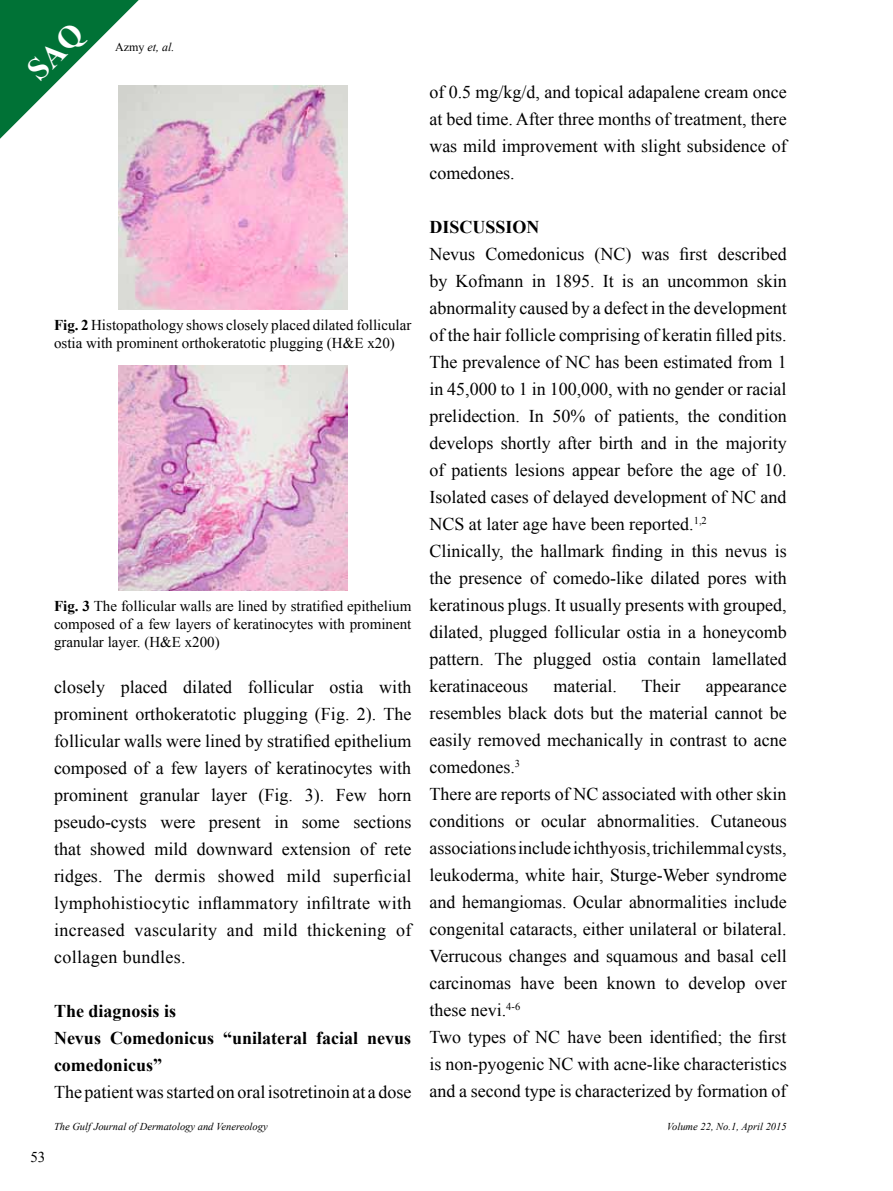
<style>
.page{position:relative;width:893px;height:1191px;background:#fff}
.page>*{position:absolute;margin:0;border:0;box-sizing:border-box;transform-origin:0 0}
.t1{font:18px/27px "Times New Roman";color:#000;text-align:justify}
.t2{font:700 18px/27px "Times New Roman";color:#000}
.t3{font:15px/18px "Times New Roman";color:#000}
.t4{font:italic 12px "Times New Roman";color:#000}
.t5{font:italic 10.5px "Times New Roman";color:#000}
.s1{font-style:normal}
.s2{font-weight:700}
</style>
<div class="page">
<img style="left:118px;top:85px;width:229px;height:225px">
<img style="left:118px;top:366px;width:229px;height:224px">
<svg style="left:0;top:0;width:139px;height:139px"></svg>
<p class="t4" style="left:115px;top:39px;width:61px"><span class="s1">Azmy</span> et, al.</p>
<p class="t1" style="left:429px;top:78px;width:359px">of 0.5 mg/kg/d, and topical adapalene cream once at bed time. After three months of treatment, there was mild improvement with slight subsidence of comedones.</p>
<p class="t3" style="left:30px;top:1147px;width:16px">53</p>
<p class="t3" style="left:54px;top:316px;width:359px"><span class="s2">Fig. 2</span> Histopathology shows closely placed dilated follicular ostia with prominent orthokeratotic plugging (H&amp;E x20)</p>
<p class="t3" style="left:54px;top:597px;width:359px;text-align:justify"><span class="s2">Fig. 3</span> The follicular walls are lined by stratified epithelium composed of a few layers of keratinocytes with prominent granular layer. (H&amp;E x200)</p>
<p class="t1" style="left:54px;top:673px;width:359px">closely placed dilated follicular ostia with prominent orthokeratotic plugging (Fig. 2). The follicular walls were lined by stratified epithelium composed of a few layers of keratinocytes with prominent granular layer (Fig. 3). Few horn pseudo-cysts were present in some sections that showed mild downward extension of rete ridges. The dermis showed mild superficial lymphohistiocytic inflammatory infiltrate with increased vascularity and mild thickening of collagen bundles.</p>
<p class="t2" style="left:54px;top:997px;width:359px">The diagnosis is<br>Nevus Comedonicus “unilateral facial nevus comedonicus”</p>
<p class="t1" style="left:54px;top:1078px;width:359px">The patient was started on oral isotretinoin at a dose</p>
<p class="t2" style="left:429px;top:213px;width:112px">DISCUSSION</p>
<p class="t1" style="left:429px;top:240px;width:359px;text-align:left">Nevus Comedonicus (NC) was first described by Kofmann in 1895. It is an uncommon skin abnormality caused by a defect in the development of the hair follicle comprising of keratin filled pits.<br>The prevalence of NC has been estimated from 1 in 45,000 to 1 in 100,000, with no gender or racial prelidection. In 50% of patients, the condition develops shortly after birth and in the majority of patients lesions appear before the age of 10.<br>Isolated cases of delayed development of NC and NCS at later age have been reported.<sup>1,2<br></sup>Clinically, the hallmark finding in this nevus is the presence of comedo-like dilated pores with keratinous plugs. It usually presents with grouped, dilated, plugged follicular ostia in a honeycomb pattern. The plugged ostia contain lamellated keratinaceous</p>
<p class="t1" style="left:553px;top:672px;width:65px">material.</p>
<p class="t1" style="left:642px;top:672px;width:40px">Their</p>
<p class="t1" style="left:429px;top:672px;width:359px;text-align:left;text-indent:276px">appearance resembles black dots but the material cannot be easily removed mechanically in contrast to acne comedones.<sup>3<br></sup>There are reports of NC associated with other skin conditions or ocular abnormalities. Cutaneous associations include ichthyosis, trichilemmal cysts, leukoderma, white hair, Sturge-Weber syndrome and hemangiomas. Ocular abnormalities include congenital cataracts, either unilateral or bilateral.<br>Verrucous changes and squamous and basal cell carcinomas have been known to develop over these nevi.<sup>4-6<br></sup>Two types of NC have been identified; the first is non-pyogenic NC with acne-like characteristics and a second type is characterized by formation of</p>
<p class="t5" style="left:54px;top:1119px;width:215px">The Gulf Journal of Dermatology and Venereology</p>
<p class="t5" style="left:667px;top:1119px;width:121px">Volume 22, No.1, April 2015</p>
</div>
